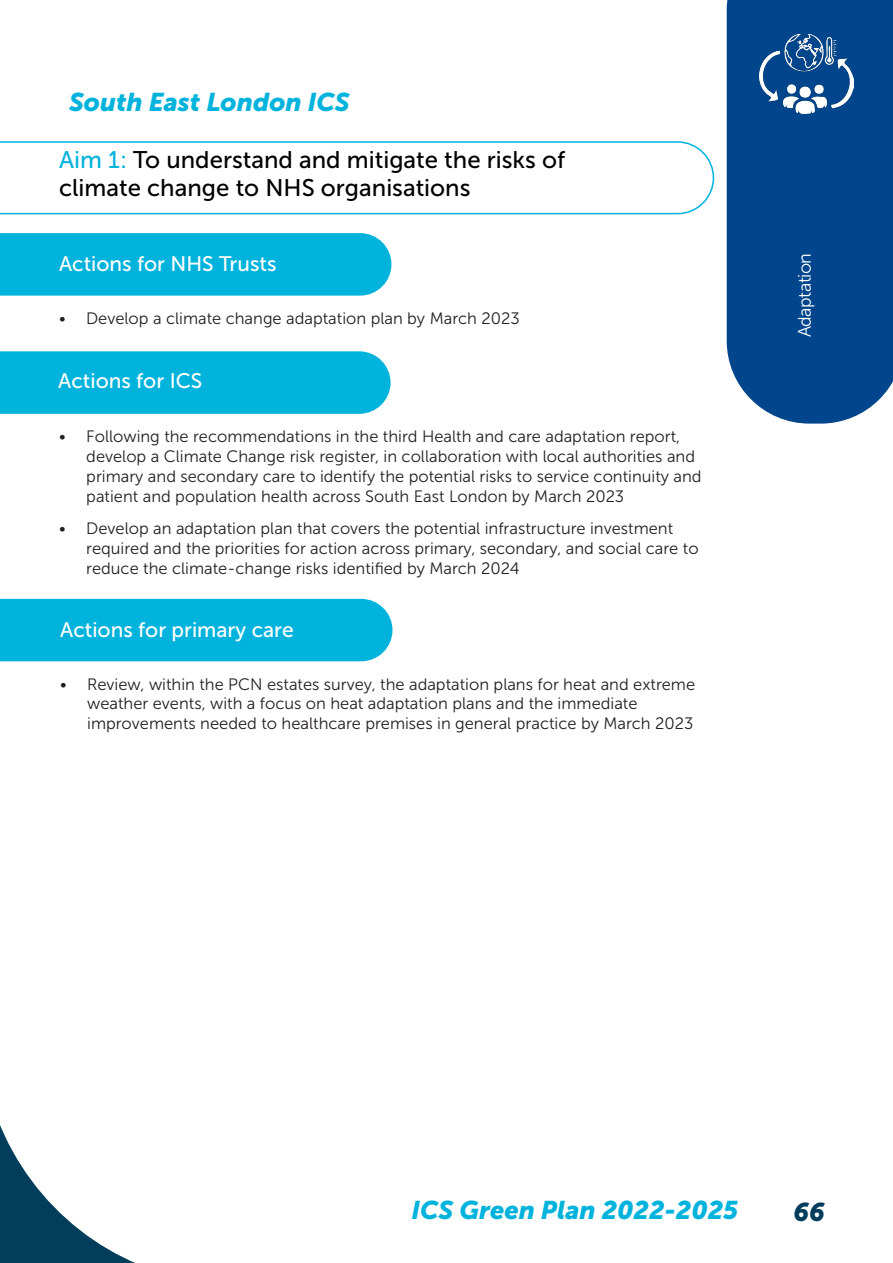
<style>
.page{position:relative;width:893px;height:1263px;background:#fff}
.page>*{position:absolute;margin:0;border:0;box-sizing:border-box;transform-origin:0 0}
.t1{font:italic 25.5px "Museo Sans 900";color:#00b3dc}
.t2{font:italic 25.5px "Museo Sans 900";color:#023e5c}
.Section_Sub_Heading{font:24px/28.8px "Museo Sans 500";color:#000}
.t3{font:21px "Museo Sans 500";color:#fff}
.Heading_Bold{font:18px "Museo Sans 300";letter-spacing:-.03em;color:#fff}
.t4{font:16.5px/19.8px "Museo Sans 300";color:#231f20}
.s1{color:#00b3dc}
</style>
<div class="page">
<div style="left:0;top:599px;width:392px;height:62px;background:#00b3dc"></div>
<svg style="left:0;top:1125px;width:135px;height:138px"></svg>
<div style="left:727px;top:0;width:166px;height:424px;background:#01468c"></div>
<img style="left:759px;top:34px;width:94px;height:80px">
<svg style="left:0;top:141px;width:714px;height:73px"></svg>
<div style="left:0;top:233px;width:391px;height:63px;background:#00b3dc"></div>
<div style="left:0;top:351px;width:391px;height:63px;background:#00b3dc"></div>
<p class="t1" style="left:69px;top:88px;width:282px">South East London ICS</p>
<p class="Section_Sub_Heading" style="left:59px;top:145px;width:507px"><span class="s1">Aim 1:</span> To understand and mitigate the risks of climate change to NHS organisations</p>
<p class="t3" style="left:59px;top:252px;width:219px">Actions for NHS Trusts</p>
<p class="t4" style="left:59px;top:308px;width:462px">• Develop a climate change adaptation plan by March 2023</p>
<p class="t3" style="left:58px;top:369px;width:146px">Actions for ICS</p>
<p class="t4" style="left:86px;top:427px;width:617px;text-indent:-27px">• Following the recommendations in the third Health and care adaptation report, develop a Climate Change risk register, in collaboration with local authorities and primary and secondary care to identify the potential risks to service continuity and patient and population health across South East London by March 2023</p>
<p class="t4" style="left:86px;top:519px;width:614px;text-indent:-27px">• Develop an adaptation plan that covers the potential infrastructure investment required and the priorities for action across primary, secondary, and social care to reduce the climate-change risks identified by March 2024</p>
<p class="t3" style="left:60px;top:618px;width:235px">Actions for primary care</p>
<p class="t4" style="left:87px;top:674px;width:609px;text-indent:-27px">• Review, within the PCN estates survey, the adaptation plans for heat and extreme weather events, with a focus on heat adaptation plans and the immediate improvements needed to healthcare premises in general practice by March 2023</p>
<p class="Heading_Bold" style="left:795px;top:337px;width:86px;rotate:-90deg">Adaptation</p>
<p class="t1" style="left:411px;top:1196px;width:328px">ICS Green Plan 2022-2025</p>
<p class="t2" style="left:793px;top:1198px;width:33px">66</p>
</div>
